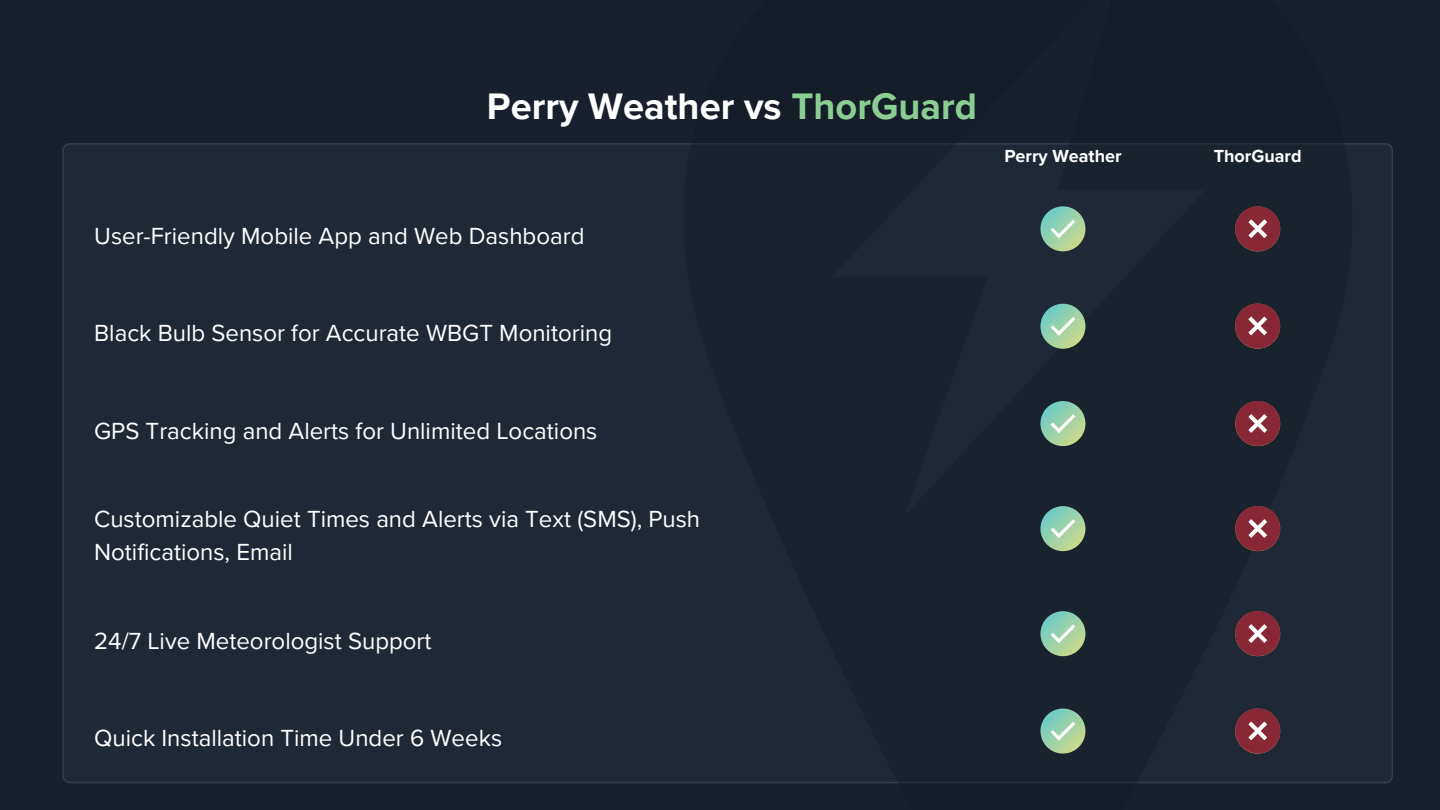
<style>
.page{position:relative;width:1440px;height:810px;background:#17202c}
.page>*{position:absolute;margin:0;border:0;box-sizing:border-box;transform-origin:0 0}
.t1{font:700 38px "Proxima Nova";color:#fff}
.t2{font:24px/33px "Proxima Nova";color:#fff}
.t3{font:700 18px "Proxima Nova";color:#fff}
.s1{color:#8bce93}
</style>
<div class="page">
<div style="left:62px;top:143px;width:1331px;height:640px;background:#1f2936"></div>
<svg style="left:684px;top:143px;width:669px;height:641px"></svg>
<svg style="left:1040px;top:206px;width:45px;height:45px"></svg>
<svg style="left:1040px;top:304px;width:45px;height:45px"></svg>
<svg style="left:1040px;top:401px;width:45px;height:45px"></svg>
<svg style="left:1040px;top:506px;width:45px;height:45px"></svg>
<svg style="left:1040px;top:611px;width:45px;height:45px"></svg>
<svg style="left:1040px;top:709px;width:45px;height:45px"></svg>
<svg style="left:1235px;top:401px;width:45px;height:45px"></svg>
<svg style="left:1235px;top:506px;width:45px;height:45px"></svg>
<svg style="left:1235px;top:611px;width:45px;height:45px"></svg>
<svg style="left:1235px;top:708px;width:45px;height:46px"></svg>
<svg style="left:1235px;top:303px;width:45px;height:46px"></svg>
<svg style="left:1235px;top:206px;width:45px;height:45px"></svg>
<p class="t1" style="left:487px;top:84px;width:491px">Perry Weather vs <span class="s1">ThorGuard</span></p>
<p class="t2" style="left:94px;top:220px;width:492px">User-Friendly Mobile App and Web Dashboard</p>
<p class="t2" style="left:94px;top:317px;width:519px">Black Bulb Sensor for Accurate WBGT Monitoring</p>
<p class="t2" style="left:94px;top:415px;width:505px">GPS Tracking and Alerts for Unlimited Locations</p>
<p class="t2" style="left:94px;top:504px;width:608px">Customizable Quiet Times and Alerts via Text (SMS), Push<br>Notifications, Email</p>
<p class="t2" style="left:94px;top:625px;width:339px">24/7 Live Meteorologist Support</p>
<p class="t2" style="left:94px;top:722px;width:409px">Quick Installation Time Under 6 Weeks</p>
<p class="t3" style="left:1004px;top:146px;width:119px">Perry Weather</p>
<p class="t3" style="left:1214px;top:146px;width:89px">ThorGuard</p>
</div>
